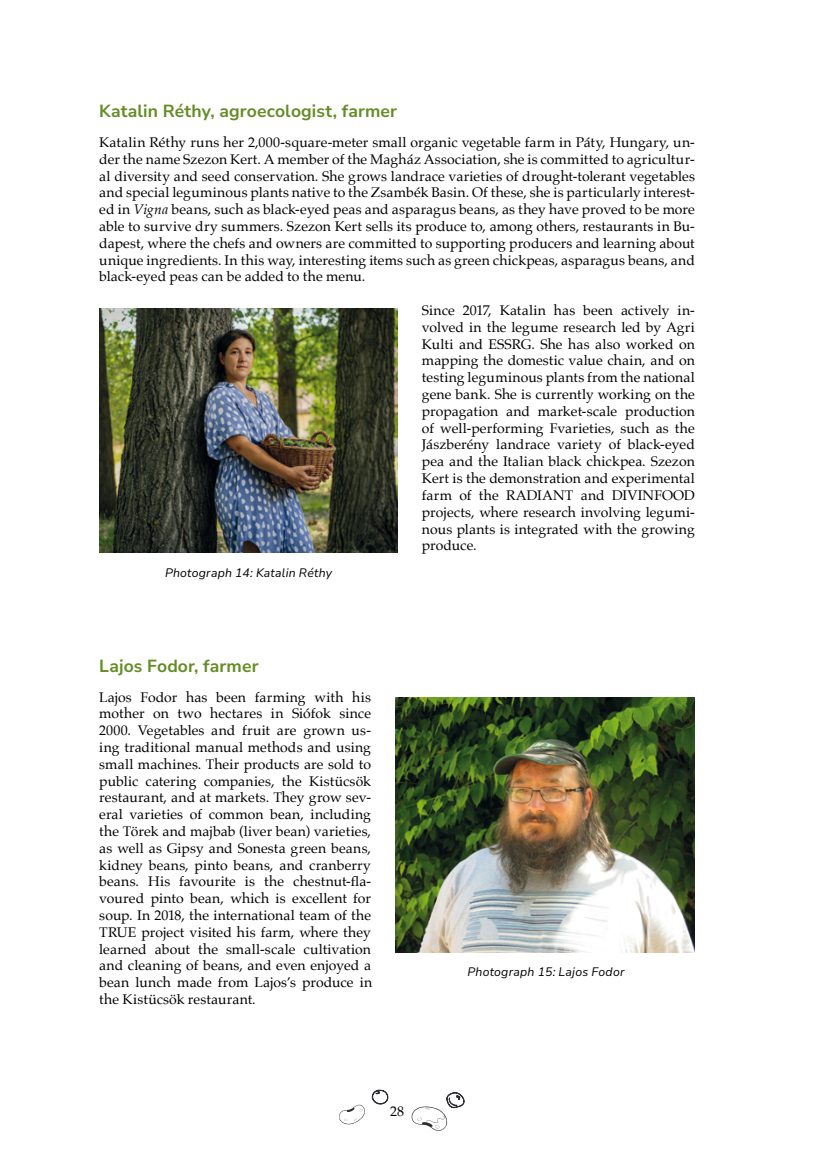
<style>
.page{position:relative;width:819px;height:1166px;background:#fff}
.page>*{position:absolute;margin:0;border:0;box-sizing:border-box;transform-origin:0 0}
.t1{font:200 17.5px "Nunito Sans 12 pt";letter-spacing:.01em;color:#658c25}
.t2{font:14px/16.8px "Palatino";letter-spacing:.005em;color:#000;text-align:justify}
.t3{font:14px "Palatino Linotype";color:#000}
.t4{font:italic 200 12.25px "Nunito Sans 12 pt";letter-spacing:.02em;color:#000}
.s1{font-style:italic}
</style>
<div class="page">
<svg style="left:339px;top:1104px;width:26px;height:20px"></svg>
<svg style="left:411px;top:1092px;width:53px;height:39px"></svg>
<svg style="left:371px;top:1089px;width:17px;height:15px"></svg>
<img style="left:99px;top:309px;width:298px;height:243px">
<img style="left:396px;top:697px;width:298px;height:255px">
<p class="t1" style="left:99px;top:99px;width:299px">Katalin Réthy, agroecologist, farmer</p>
<p class="t2" style="left:99px;top:134px;width:597px">Katalin Réthy runs her 2,000-square-meter small organic vegetable farm in Páty, Hungary, un&shy;der the name Szezon Kert. A member of the Magház Association, she is committed to agricultur&shy;al diversity and seed conservation. She grows landrace varieties of drought-tolerant vegetables and special leguminous plants native to the Zsambék Basin. Of these, she is particularly interest&shy;ed in <span class="s1">Vigna</span> beans, such as black-eyed peas and asparagus beans, as they have proved to be more able to survive dry summers. Szezon Kert sells its produce to, among others, restaurants in Bu&shy;dapest, where the chefs and owners are committed to supporting producers and learning about unique ingredients. In this way, interesting items such as green chickpeas, asparagus beans, and black-eyed peas can be added to the menu.</p>
<p class="t2" style="left:422px;top:302px;width:274px">Since 2017, Katalin has been actively in&shy;volved in the legume research led by Agri Kulti and ESSRG. She has also worked on mapping the domestic value chain, and on testing leguminous plants from the national gene bank. She is currently working on the propagation and market-scale production of well-performing Fvarieties, such as the Jászberény landrace variety of black-eyed pea and the Italian black chickpea. Szezon Kert is the demonstration and experimental farm of the RADIANT and DIVINFOOD projects, where research involving legumi&shy;nous plants is integrated with the growing produce.</p>
<p class="t4" style="left:165px;top:564px;width:168px">Photograph 14: Katalin Réthy</p>
<p class="t1" style="left:99px;top:654px;width:161px">Lajos Fodor, farmer</p>
<p class="t2" style="left:99px;top:688px;width:274px">Lajos Fodor has been farming with his mother on two hectares in Siófok since 2000. Vegetables and fruit are grown us&shy;ing traditional manual methods and using small machines. Their products are sold to public catering companies, the Kistücsök restaurant, and at markets. They grow sev&shy;eral varieties of common bean, including the Törek and majbab (liver bean) varieties, as well as Gipsy and Sonesta green beans, kidney beans, pinto beans, and cranberry beans. His favourite is the chestnut-fla&shy;voured pinto bean, which is excellent for soup. In 2018, the international team of the TRUE project visited his farm, where they learned about the small-scale cultivation and cleaning of beans, and even enjoyed a bean lunch made from Lajos’s produce in the Kistücsök restaurant.</p>
<p class="t3" style="left:390px;top:1101px;width:15px">28</p>
<p class="t4" style="left:467px;top:963px;width:158px">Photograph 15: Lajos Fodor</p>
</div>
